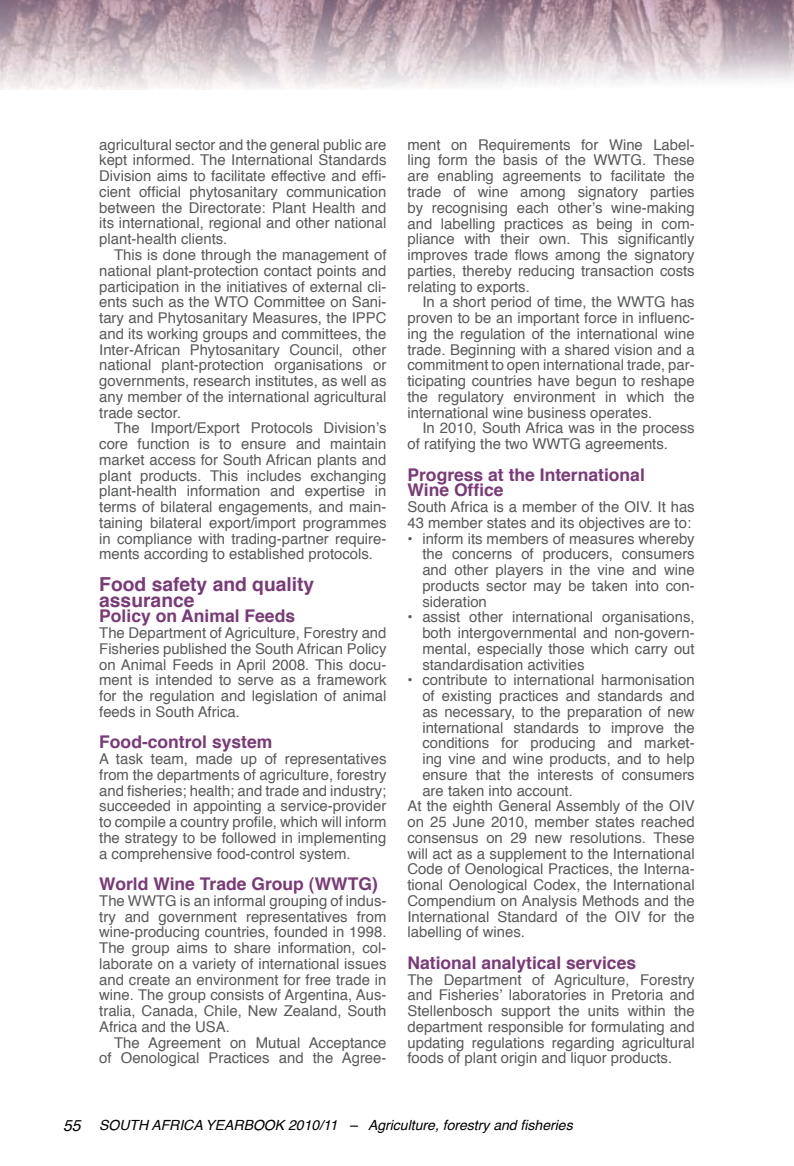
<style>
.page{position:relative;width:794px;height:1166px;background:#fff}
.page>*{position:absolute;margin:0;border:0;box-sizing:border-box;transform-origin:0 0}
.t1{font:700 19.25px/15.8px "Helvetica";color:#793a77}
.t2{font:700 17.5px/15.8px "Helvetica";color:#793a77}
.t3{font:14.88px/15.8px "Helvetica";color:#58595b;text-align:justify}
.t4{font:italic 14px "Helvetica";color:#000}
.s1{font-size:15.75px}
</style>
<div class="page">
<svg style="left:0;top:0;width:793px;height:89px;background:#c9b9c0"></svg>
<hr style="left:793px;top:0;width:1px;height:89px;background:#650360">
<p class="t3" style="left:99px;top:137px;width:289px">agricultural sector and the general public are kept informed. The International Standards Division aims to facilitate effective and effi&shy;cient official phytosanitary communication between the Directorate: Plant Health and its international, regional and other national plant-health clients.</p>
<p class="t3" style="left:99px;top:247px;width:289px;text-indent:15px">This is done through the management of national plant-protection contact points and participation in the initiatives of external cli&shy;ents such as the WTO Committee on Sani&shy;tary and Phytosanitary Measures, the IPPC and its working groups and committees, the Inter-African Phytosanitary Council, other national plant-protection organisations or governments, research institutes, as well as any member of the international agricultural trade sector.</p>
<p class="t3" style="left:99px;top:421px;width:289px;text-indent:15px">The Import/Export Protocols Division’s core function is to ensure and maintain market access for South African plants and plant products. This includes exchanging plant-health information and expertise in terms of bilateral engagements, and main&shy;taining bilateral export/import programmes in compliance with trading-partner require&shy;ments according to established protocols.</p>
<p class="t1" style="left:99px;top:576px;width:217px">Food safety and quality assurance</p>
<p class="t2" style="left:99px;top:608px;width:197px">Policy on Animal Feeds</p>
<p class="t3" style="left:99px;top:625px;width:289px">The Department of Agriculture, Forestry and Fisheries published the South African Policy on Animal Feeds in April 2008. This docu&shy;ment is intended to serve as a framework for the regulation and legislation of animal feeds in South Africa.</p>
<p class="t2" style="left:99px;top:734px;width:175px">Food-control system</p>
<p class="t3" style="left:99px;top:751px;width:289px">A task team, made up of representatives from the departments of agriculture, forestry and fisheries; health; and trade and industry; succeeded in appointing a service-provider to compile a country profile, which will inform the strategy to be followed in implementing a comprehensive food-control system.</p>
<p class="t2" style="left:99px;top:876px;width:280px">World Wine Trade Group (WWTG)</p>
<p class="t3" style="left:99px;top:893px;width:289px">The WWTG is an informal grouping of indus&shy;try and government representatives from wine-producing countries, founded in 1998.<br>The group aims to share information, col&shy;laborate on a variety of international issues and create an environment for free trade in wine. The group consists of Argentina, Aus&shy;tralia, Canada, Chile, New Zealand, South Africa and the USA.</p>
<p class="t3" style="left:99px;top:1035px;width:289px;text-align:right">The Agreement on Mutual Acceptance of Oenological Practices and the Agree-</p>
<p class="t3" style="left:407px;top:137px;width:289px">ment on Requirements for Wine Label&shy;ling form the basis of the WWTG. These are enabling agreements to facilitate the trade of wine among signatory parties by recognising each other’s wine-making and labelling practices as being in com&shy;pliance with their own. This significantly improves trade flows among the signatory parties, thereby reducing transaction costs relating to exports.</p>
<p class="t3" style="left:407px;top:295px;width:289px;text-indent:15px">In a short period of time, the WWTG has proven to be an important force in influenc&shy;ing the regulation of the international wine trade. Beginning with a shared vision and a commitment to open international trade, par&shy;ticipating countries have begun to reshape the regulatory environment in which the international wine business operates.</p>
<p class="t3" style="left:407px;top:421px;width:289px;text-indent:15px">In 2010, South Africa was in the process of ratifying the two WWTG agreements.</p>
<p class="t2" style="left:407px;top:467px;width:239px">Progress at the International<br>Wine Office</p>
<p class="t3" style="left:407px;top:499px;width:289px">South Africa is a member of the OIV. It has<br>43 member states and its objectives are to:</p>
<p class="t3" style="left:422px;top:531px;width:274px;text-indent:-15px">• inform its members of measures whereby the concerns of producers, consumers and other players in the vine and wine products sector may be taken into con&shy;sideration</p>
<p class="t3" style="left:422px;top:610px;width:274px;text-indent:-15px">• assist other international organisations, both intergovernmental and non-govern&shy;mental, especially those which carry out standardisation activities</p>
<p class="t3" style="left:407px;top:673px;width:289px">• contribute to international harmonisation</p>
<p class="t3" style="left:422px;top:688px;width:274px">of existing practices and standards and</p>
<p class="t3" style="left:422px;top:704px;width:274px">as necessary, to the preparation of new</p>
<p class="t3" style="left:422px;top:720px;width:274px">international standards to improve the</p>
<p class="t3" style="left:422px;top:736px;width:274px">conditions for producing and market-</p>
<p class="t3" style="left:422px;top:751px;width:274px">ing vine and wine products, and to help</p>
<p class="t3" style="left:422px;top:767px;width:274px">ensure that the interests of consumers</p>
<p class="t3" style="left:422px;top:783px;width:152px">are taken into account.</p>
<p class="t3" style="left:407px;top:799px;width:289px">At the eighth General Assembly of the OIV</p>
<p class="t3" style="left:407px;top:814px;width:289px">on 25 June 2010, member states reached</p>
<p class="t3" style="left:407px;top:830px;width:289px">consensus on 29 new resolutions. These</p>
<p class="t3" style="left:407px;top:846px;width:289px">will act as a supplement to the International</p>
<p class="t3" style="left:407px;top:862px;width:289px">Code of Oenological Practices, the Interna-</p>
<p class="t3" style="left:407px;top:877px;width:289px">tional Oenological Codex, the International</p>
<p class="t3" style="left:407px;top:893px;width:289px">Compendium on Analysis Methods and the</p>
<p class="t3" style="left:407px;top:909px;width:289px">International Standard of the OIV for the</p>
<p class="t3" style="left:407px;top:925px;width:119px">labelling of wines.</p>
<p class="t2" style="left:407px;top:955px;width:230px">National analytical services</p>
<p class="t3" style="left:407px;top:972px;width:289px">The Department of Agriculture, Forestry and Fisheries’ laboratories in Pretoria and Stellenbosch support the units within the department responsible for formulating and updating regulations regarding agricultural foods of plant origin and liquor products.</p>
<p class="t4" style="left:63px;top:1114px;width:511px"><span class="s1">55</span> SOUTH AFRICA YEARBOOK 2010/11 – Agriculture, forestry and fisheries</p>
</div>
